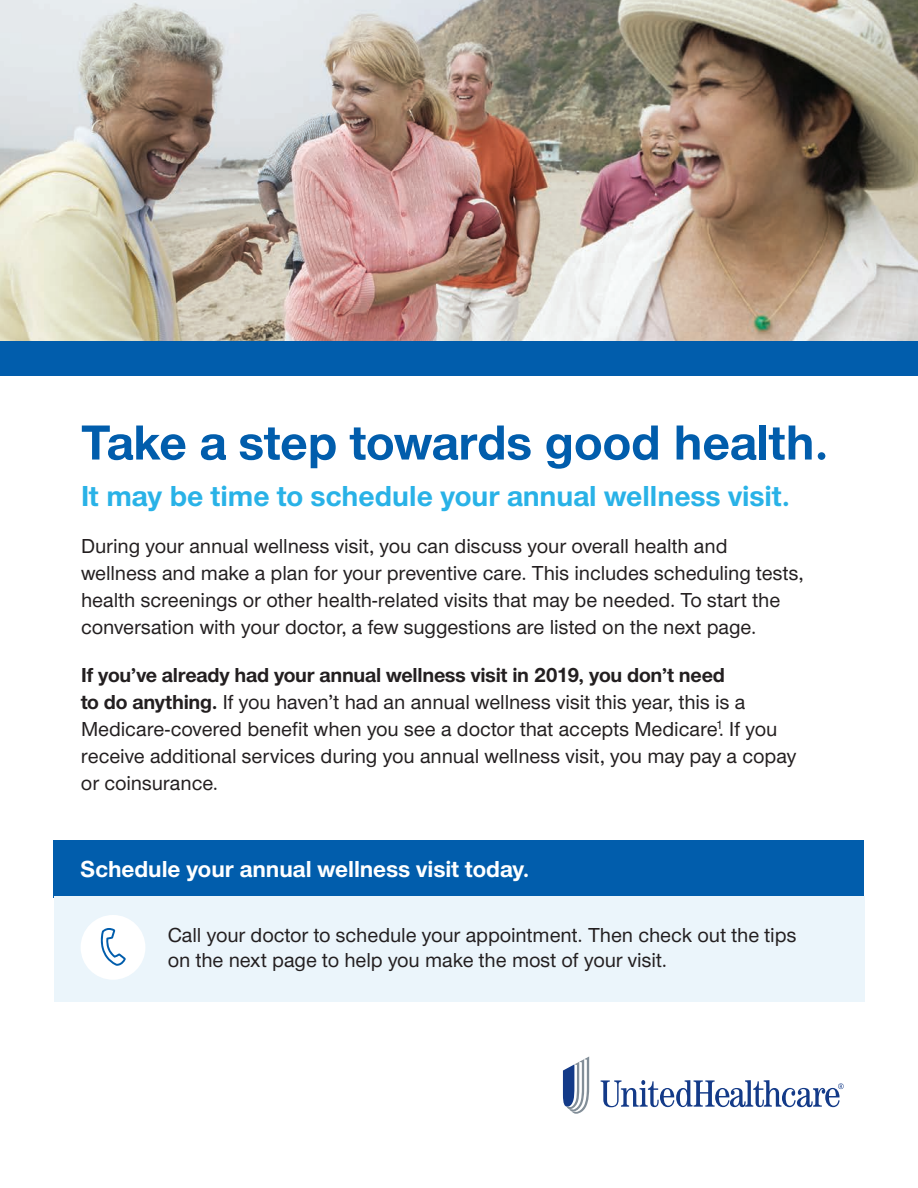
<style>
.page{position:relative;width:918px;height:1188px;background:#fff}
.page>*{position:absolute;margin:0;border:0;box-sizing:border-box;transform-origin:0 0}
.t1{font:700 51px "UHC Sans";color:#015dac}
.t2{font:700 30px "UHC Sans";color:#29b2e7}
.t3{font:700 24px "UHC Sans";letter-spacing:-.005em;color:#fff}
.t4{font:500 21px/27px "UHC Sans";letter-spacing:-.005em;color:#231f20}
.s1{font-weight:700}
</style>
<div class="page">
<img style="left:0;top:0;width:918px;height:341px">
<div style="left:0;top:341px;width:918px;height:34px;background:#015dac"></div>
<svg style="left:601px;top:1080px;width:243px;height:27px"></svg>
<svg style="left:563px;top:1056px;width:26px;height:58px"></svg>
<div style="left:54px;top:840px;width:810px;height:58px;background:#015dac"></div>
<div style="left:54px;top:896px;width:810px;height:105px;background:#ebf5fb"></div>
<div style="left:81px;top:915px;width:64px;height:65px;background:#fff;border-radius:50%"></div>
<svg style="left:100px;top:928px;width:26px;height:38px"></svg>
<h1 class="t1" style="left:81px;top:408px;width:749px">Take a step towards good health.</h1>
<h2 class="t2" style="left:81px;top:476px;width:711px">It may be time to schedule your annual wellness visit.</h2>
<p class="t4" style="left:81px;top:532px;width:724px">During your annual wellness visit, you can discuss your overall health and wellness and make a plan for your preventive care. This includes scheduling tests, health screenings or other health-related visits that may be needed. To start the conversation with your doctor, a few suggestions are listed on the next page.</p>
<p class="t4" style="left:81px;top:660px;width:717px"><span class="s1">If you’ve already had your annual wellness visit in 2019, you don’t need<br>to do anything.</span> If you haven’t had an annual wellness visit this year, this is a Medicare-covered benefit when you see a doctor that accepts Medicare<sup>1</sup>. If you receive additional services during you annual wellness visit, you may pay a copay or coinsurance.</p>
<p class="t3" style="left:81px;top:853px;width:450px">Schedule your annual wellness visit today.</p>
<p class="t4" style="left:168px;top:921px;width:630px;line-height:25.5px">Call your doctor to schedule your appointment. Then check out the tips on the next page to help you make the most of your visit.</p>
</div>
